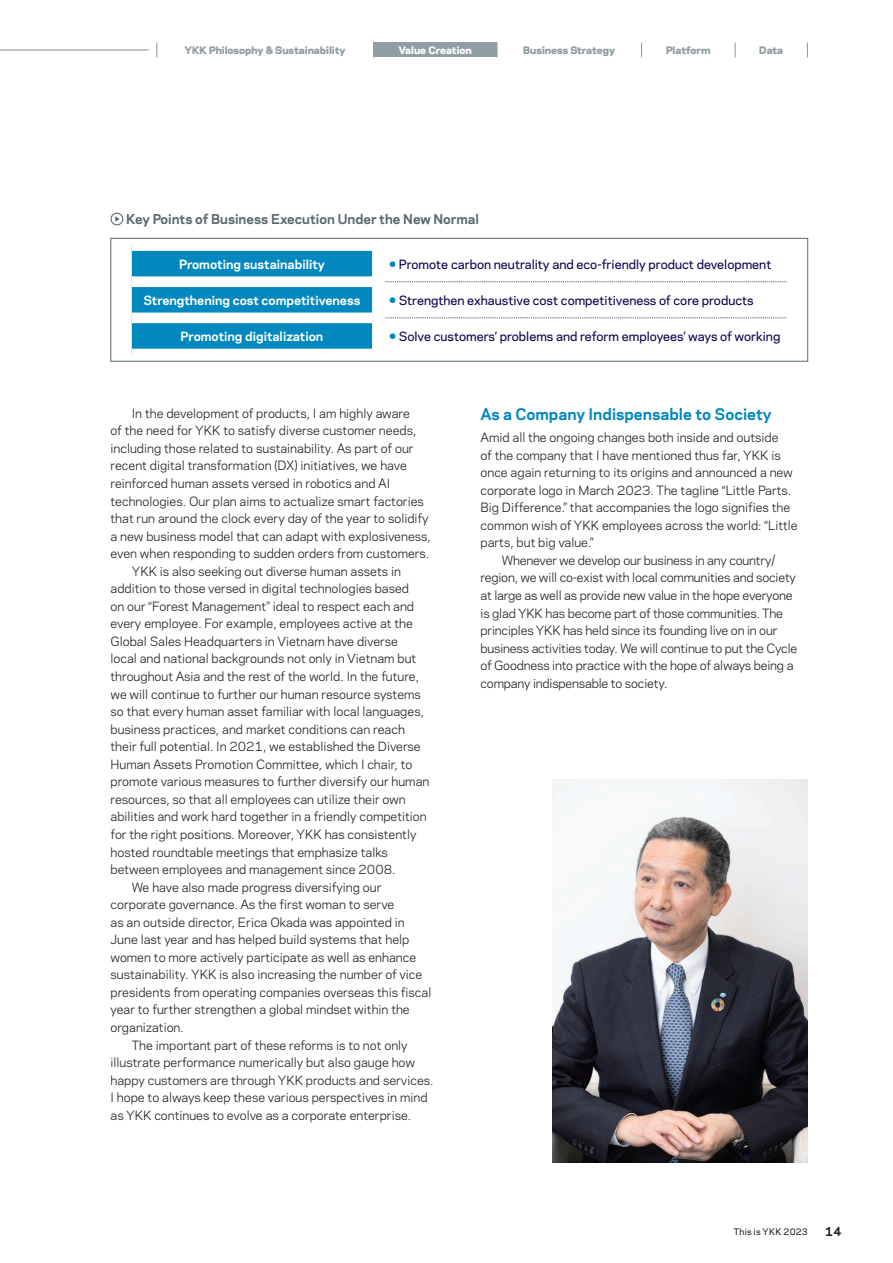
<style>
.page{position:relative;width:893px;height:1263px;background:#fff}
.page>*{position:absolute;margin:0;border:0;box-sizing:border-box;transform-origin:0 0}
.t1{font:700 15px "Galaxie Polaris";color:#0088bf}
.t2{font:700 12.75px "Galaxie Polaris";color:#586971}
.t3{font:12px "Galaxie Polaris";color:#231f20}
.t4{font:500 12px "Galaxie Polaris";color:#0d034e}
.t5{font:700 12px "Galaxie Polaris";color:#fff}
.t6{font:700 11.7px "Galaxie Polaris";color:#231f20}
.t7{font:800 9.75px "Galaxie Polaris";color:#8f9da4}
.t8{font:800 9.75px "Galaxie Polaris";color:#fff}
.t9{font:500 8.55px "Galaxie Polaris";letter-spacing:.025em;color:#231f20}
</style>
<div class="page">
<img style="left:553px;top:779px;width:255px;height:383px">
<div style="left:111px;top:238px;width:697px;height:123px;background:#fff;border:1px solid #586971"></div>
<div style="left:132px;top:251px;width:240px;height:98px;background:#0088bf"></div>
<div style="left:132px;top:276px;width:240px;height:11px;background:#fff"></div>
<div style="left:132px;top:313px;width:240px;height:10px;background:#fff"></div>
<svg style="left:385px;top:281px;width:402px;height:1px"></svg>
<svg style="left:385px;top:318px;width:402px;height:1px"></svg>
<div style="left:111px;top:213px;width:12px;height:12px;border:1px solid #586971;border-radius:50%"></div>
<svg style="left:115px;top:216px;width:5px;height:6px"></svg>
<div style="left:374px;top:43px;width:123px;height:14px;background:#8f9da4"></div>
<svg style="left:156px;top:43px;width:1px;height:14px"></svg>
<svg style="left:373px;top:43px;width:1px;height:14px"></svg>
<svg style="left:641px;top:43px;width:1px;height:14px"></svg>
<svg style="left:735px;top:43px;width:1px;height:14px"></svg>
<svg style="left:807px;top:43px;width:1px;height:14px"></svg>
<hr style="left:0;top:50px;width:149px;height:1px;background:#7f8f97">
<p class="t7" style="left:185px;top:43px;width:162px">YKK Philosophy &amp; Sustainability</p>
<p class="t8" style="left:399px;top:43px;width:74px">Value Creation</p>
<p class="t7" style="left:523px;top:43px;width:94px">Business Strategy</p>
<p class="t7" style="left:666px;top:43px;width:46px">Platform</p>
<p class="t7" style="left:759px;top:43px;width:26px">Data</p>
<p class="t2" style="left:126px;top:210px;width:354px">Key Points of Business Execution Under the New Normal</p>
<p class="t5" style="left:179px;top:255px;width:147px">Promoting sustainability</p>
<p class="t4" style="left:389px;top:255px;width:384px"><sup>●</sup> Promote carbon neutrality and eco-friendly product development</p>
<p class="t5" style="left:143px;top:291px;width:218px">Strengthening cost competitiveness</p>
<p class="t4" style="left:389px;top:291px;width:366px"><sup>●</sup> Strengthen exhaustive cost competitiveness of core products</p>
<p class="t5" style="left:181px;top:328px;width:144px">Promoting digitalization</p>
<p class="t4" style="left:389px;top:328px;width:393px"><sup>●</sup> Solve customers’ problems and reform employees’ ways of working</p>
<p class="t3" style="left:132px;top:404px;width:280px">In the development of products, I am highly aware</p>
<p class="t3" style="left:111px;top:422px;width:307px">of the need for YKK to satisfy diverse customer needs,</p>
<p class="t3" style="left:111px;top:439px;width:305px">including those related to sustainability. As part of our</p>
<p class="t3" style="left:111px;top:457px;width:298px">recent digital transformation (DX) initiatives, we have</p>
<p class="t3" style="left:111px;top:474px;width:281px">reinforced human assets versed in robotics and AI</p>
<p class="t3" style="left:111px;top:492px;width:315px">technologies. Our plan aims to actualize smart factories</p>
<p class="t3" style="left:111px;top:509px;width:320px">that run around the clock every day of the year to solidify</p>
<p class="t3" style="left:111px;top:527px;width:322px">a new business model that can adapt with explosiveness,</p>
<p class="t3" style="left:111px;top:545px;width:320px">even when responding to sudden orders from customers.</p>
<p class="t3" style="left:132px;top:562px;width:271px">YKK is also seeking out diverse human assets in</p>
<p class="t3" style="left:111px;top:580px;width:300px">addition to those versed in digital technologies based</p>
<p class="t3" style="left:111px;top:597px;width:305px">on our “Forest Management” ideal to respect each and</p>
<p class="t3" style="left:111px;top:615px;width:304px">every employee. For example, employees active at the</p>
<p class="t3" style="left:111px;top:632px;width:289px">Global Sales Headquarters in Vietnam have diverse</p>
<p class="t3" style="left:111px;top:650px;width:307px">local and national backgrounds not only in Vietnam but</p>
<p class="t3" style="left:111px;top:667px;width:310px">throughout Asia and the rest of the world. In the future,</p>
<p class="t3" style="left:111px;top:685px;width:312px">we will continue to further our human resource systems</p>
<p class="t3" style="left:111px;top:702px;width:315px">so that every human asset familiar with local languages,</p>
<p class="t3" style="left:111px;top:720px;width:296px">business practices, and market conditions can reach</p>
<p class="t3" style="left:111px;top:738px;width:312px">their full potential. In 2021, we established the Diverse</p>
<p class="t3" style="left:111px;top:755px;width:303px">Human Assets Promotion Committee, which I chair, to</p>
<p class="t3" style="left:111px;top:773px;width:320px">promote various measures to further diversify our human</p>
<p class="t3" style="left:111px;top:790px;width:297px">resources, so that all employees can utilize their own</p>
<p class="t3" style="left:111px;top:808px;width:318px">abilities and work hard together in a friendly competition</p>
<p class="t3" style="left:111px;top:825px;width:307px">for the right positions. Moreover, YKK has consistently</p>
<p class="t3" style="left:111px;top:843px;width:279px">hosted roundtable meetings that emphasize talks</p>
<p class="t3" style="left:111px;top:860px;width:286px">between employees and management since 2008.</p>
<p class="t3" style="left:132px;top:878px;width:251px">We have also made progress diversifying our</p>
<p class="t3" style="left:111px;top:895px;width:285px">corporate governance. As the first woman to serve</p>
<p class="t3" style="left:111px;top:913px;width:296px">as an outside director, Erica Okada was appointed in</p>
<p class="t3" style="left:111px;top:931px;width:300px">June last year and has helped build systems that help</p>
<p class="t3" style="left:111px;top:948px;width:307px">women to more actively participate as well as enhance</p>
<p class="t3" style="left:111px;top:966px;width:313px">sustainability. YKK is also increasing the number of vice</p>
<p class="t3" style="left:111px;top:983px;width:322px">presidents from operating companies overseas this fiscal</p>
<p class="t3" style="left:111px;top:1001px;width:301px">year to further strengthen a global mindset within the</p>
<p class="t3" style="left:111px;top:1018px;width:75px">organization.</p>
<p class="t3" style="left:132px;top:1036px;width:277px">The important part of these reforms is to not only</p>
<p class="t3" style="left:111px;top:1053px;width:306px">illustrate performance numerically but also gauge how</p>
<p class="t3" style="left:111px;top:1071px;width:325px">happy customers are through YKK products and services.</p>
<p class="t3" style="left:111px;top:1088px;width:318px">I hope to always keep these various perspectives in mind</p>
<p class="t3" style="left:111px;top:1106px;width:302px">as YKK continues to evolve as a corporate enterprise.</p>
<p class="t1" style="left:480px;top:403px;width:293px">As a Company Indispensable to Society</p>
<p class="t3" style="left:480px;top:428px;width:300px">Amid all the ongoing changes both inside and outside</p>
<p class="t3" style="left:480px;top:446px;width:302px">of the company that I have mentioned thus far, YKK is</p>
<p class="t3" style="left:480px;top:463px;width:314px">once again returning to its origins and announced a new</p>
<p class="t3" style="left:480px;top:481px;width:312px">corporate logo in March 2023. The tagline “Little Parts.</p>
<p class="t3" style="left:480px;top:499px;width:311px">Big Difference.” that accompanies the logo signifies the</p>
<p class="t3" style="left:480px;top:516px;width:319px">common wish of YKK employees across the world: “Little</p>
<p class="t3" style="left:480px;top:534px;width:114px">parts, but big value.”</p>
<p class="t3" style="left:502px;top:551px;width:275px">Whenever we develop our business in any country/</p>
<p class="t3" style="left:480px;top:569px;width:317px">region, we will co-exist with local communities and society</p>
<p class="t3" style="left:480px;top:586px;width:314px">at large as well as provide new value in the hope everyone</p>
<p class="t3" style="left:480px;top:604px;width:304px">is glad YKK has become part of those communities. The</p>
<p class="t3" style="left:480px;top:621px;width:298px">principles YKK has held since its founding live on in our</p>
<p class="t3" style="left:480px;top:639px;width:318px">business activities today. We will continue to put the Cycle</p>
<p class="t3" style="left:480px;top:656px;width:314px">of Goodness into practice with the hope of always being a</p>
<p class="t3" style="left:480px;top:674px;width:188px">company indispensable to society.</p>
<p class="t9" style="left:734px;top:1225px;width:75px">This is YKK 2023</p>
<p class="t6" style="left:825px;top:1222px;width:18px">14</p>
</div>
